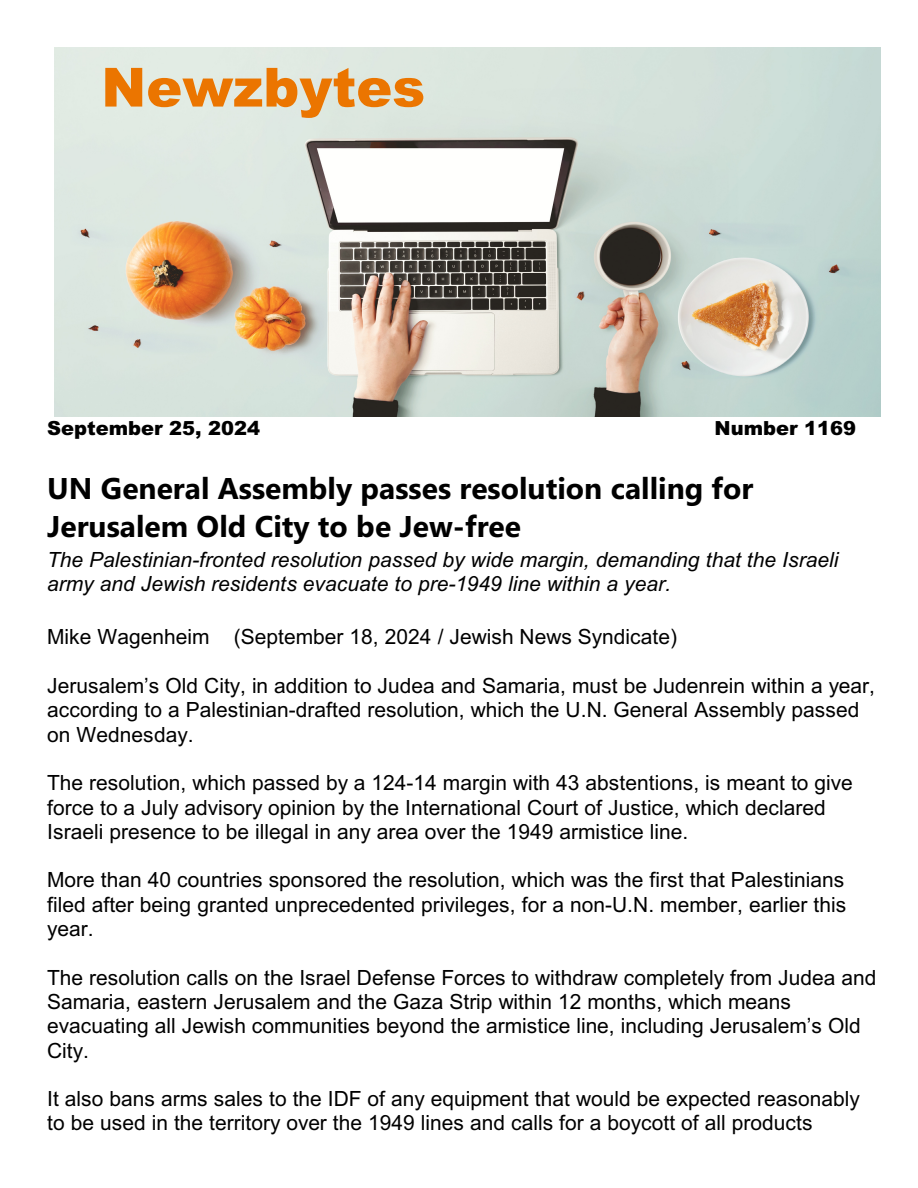
<style>
.page{position:relative;width:918px;height:1188px;background:#fff}
.page>*{position:absolute;margin:0;border:0;box-sizing:border-box;transform-origin:0 0}
.t1{font:900 54px "Arial";color:#eb7500}
.t2{font:700 30px/38.1px "Microsoft Tai Le";color:#000}
.t3{font:21px/24.3px "Arial";color:#000}
.t4{font:italic 21px/24.2px "Arial";color:#000}
.t5{font:900 19.5px "Arial";color:#000}
</style>
<div class="page">
<img style="left:54px;top:47px;width:826px;height:369px">
<h1 class="t1" style="left:101px;top:68px;width:325px">Newzbytes</h1>
<p class="t5" style="left:47px;top:421px;width:214px">September 25, 2024</p>
<p class="t5" style="left:715px;top:421px;width:143px">Number 1169</p>
<h2 class="t2" style="left:47px;top:472px;width:708px">UN General Assembly passes resolution calling for<br>Jerusalem Old City to be Jew-free</h2>
<p class="t4" style="left:47px;top:549px;width:793px">The Palestinian-fronted resolution passed by wide margin, demanding that the Israeli army and Jewish residents evacuate to pre-1949 line within a year.</p>
<p class="t3" style="left:47px;top:627px;width:632px">Mike Wagenheim (September 18, 2024 / Jewish News Syndicate)</p>
<p class="t3" style="left:47px;top:675px;width:829px">Jerusalem’s Old City, in addition to Judea and Samaria, must be Judenrein within a year, according to a Palestinian-drafted resolution, which the U.N. General Assembly passed on Wednesday.</p>
<p class="t3" style="left:47px;top:773px;width:807px">The resolution, which passed by a 124-14 margin with 43 abstentions, is meant to give force to a July advisory opinion by the International Court of Justice, which declared<br>Israeli presence to be illegal in any area over the 1949 armistice line.</p>
<p class="t3" style="left:47px;top:870px;width:801px;text-align:justify">More than 40 countries sponsored the resolution, which was the first that Palestinians filed after being granted unprecedented privileges, for a non-U.N. member, earlier this year.</p>
<p class="t3" style="left:47px;top:967px;width:831px">The resolution calls on the Israel Defense Forces to withdraw completely from Judea and Samaria, eastern Jerusalem and the Gaza Strip within 12 months, which means evacuating all Jewish communities beyond the armistice line, including Jerusalem’s Old City.</p>
<p class="t3" style="left:47px;top:1089px;width:814px">It also bans arms sales to the IDF of any equipment that would be expected reasonably to be used in the territory over the 1949 lines and calls for a boycott of all products</p>
</div>
